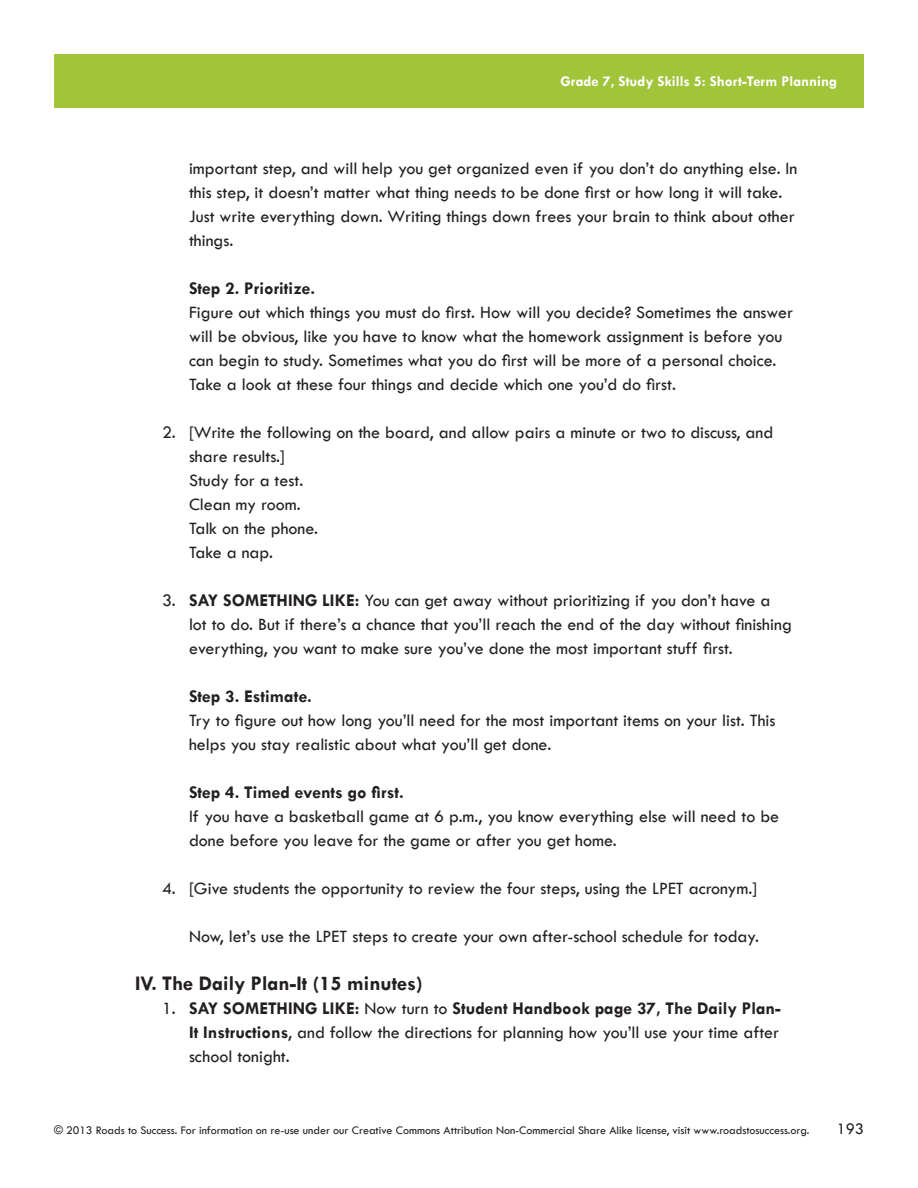
<style>
.page{position:relative;width:918px;height:1188px;background:#fff}
.page>*{position:absolute;margin:0;border:0;box-sizing:border-box;transform-origin:0 0}
.A_NumberListRoman{font:700 21px "Tw Cen";color:#231f20}
.A_Text_NoSpaceBefore{font:500 18px/24px "Tw Cen";color:#231f20}
.A_NumberList2{font:500 18px/24px "Tw Cen";color:#231f20}
.A_NumberList1{font:500 18px/24px "Tw Cen";color:#231f20;text-align:justify}
.A_Text{font:500 18px "Tw Cen";color:#231f20}
.A_Text-2{font:700 18px "Tw Cen";color:#231f20}
.Lesson_Front_Page_Te{font:500 16.5px "Tw Cen";color:#231f20}
.t1{font:700 15px "Tw Cen";color:#fff}
.t2{font:500 12px "Tw Cen";color:#231f20}
.s1{font-weight:700}
</style>
<div class="page">
<div style="left:54px;top:54px;width:810px;height:54px;background:#a1c43a"></div>
<p class="t1" style="left:561px;top:72px;width:278px">Grade 7, Study Skills 5: Short-Term Planning</p>
<p class="A_Text_NoSpaceBefore" style="left:189px;top:157px;width:610px">important step, and will help you get organized even if you don’t do anything else. In this step, it doesn’t matter what thing needs to be done first or how long it will take.<br>Just write everything down. Writing things down frees your brain to think about other things.</p>
<p class="A_Text-2" style="left:189px;top:278px;width:128px">Step 2. Prioritize.</p>
<p class="A_Text_NoSpaceBefore" style="left:189px;top:301px;width:606px">Figure out which things you must do first. How will you decide? Sometimes the answer will be obvious, like you have to know what the homework assignment is before you can begin to study. Sometimes what you do first will be more of a personal choice.<br>Take a look at these four things and decide which one you’d do first.</p>
<p class="A_NumberList2" style="left:189px;top:421px;width:586px;text-indent:-27px">2. [Write the following on the board, and allow pairs a minute or two to discuss, and share results.]</p>
<p class="A_Text_NoSpaceBefore" style="left:189px;top:469px;width:116px">Study for a test.</p>
<p class="A_Text_NoSpaceBefore" style="left:189px;top:493px;width:113px">Clean my room.</p>
<p class="A_Text_NoSpaceBefore" style="left:189px;top:517px;width:131px">Talk on the phone.</p>
<p class="A_Text_NoSpaceBefore" style="left:189px;top:541px;width:86px">Take a nap.</p>
<p class="A_NumberList2" style="left:189px;top:589px;width:604px;text-indent:-27px">3. <span class="s1">SAY SOMETHING LIKE:</span> You can get away without prioritizing if you don’t have a lot to do. But if there’s a chance that you’ll reach the end of the day without finishing everything, you want to make sure you’ve done the most important stuff first.</p>
<p class="A_Text-2" style="left:189px;top:686px;width:124px">Step 3. Estimate.</p>
<p class="A_Text_NoSpaceBefore" style="left:189px;top:709px;width:588px">Try to figure out how long you’ll need for the most important items on your list. This helps you stay realistic about what you’ll get done.</p>
<p class="A_Text-2" style="left:189px;top:782px;width:216px">Step 4. Timed events go first.</p>
<p class="A_Text_NoSpaceBefore" style="left:189px;top:805px;width:592px">If you have a basketball game at 6 p.m., you know everything else will need to be done before you leave for the game or after you get home.</p>
<p class="A_NumberList2" style="left:162px;top:877px;width:597px">4. [Give students the opportunity to review the four steps, using the LPET acronym.]</p>
<p class="A_Text" style="left:189px;top:926px;width:572px">Now, let’s use the LPET steps to create your own after-school schedule for today.</p>
<p class="A_NumberListRoman" style="left:135px;top:971px;width:289px">IV. The Daily Plan-It (15 minutes)</p>
<p class="A_NumberList1" style="left:189px;top:997px;width:593px;text-indent:-27px">1. <span class="s1">SAY SOMETHING LIKE:</span> Now turn to <span class="s1">Student Handbook page 37, The Daily Plan-It Instructions</span>, and follow the directions for planning how you’ll use your time after school tonight.</p>
<p class="t2" style="left:54px;top:1123px;width:757px">© 2013 Roads to Success. For information on re-use under our Creative Commons Attribution Non-Commercial Share Alike license, visit www.roadstosuccess.org.</p>
<p class="Lesson_Front_Page_Te" style="left:837px;top:1119px;width:29px">193</p>
</div>
